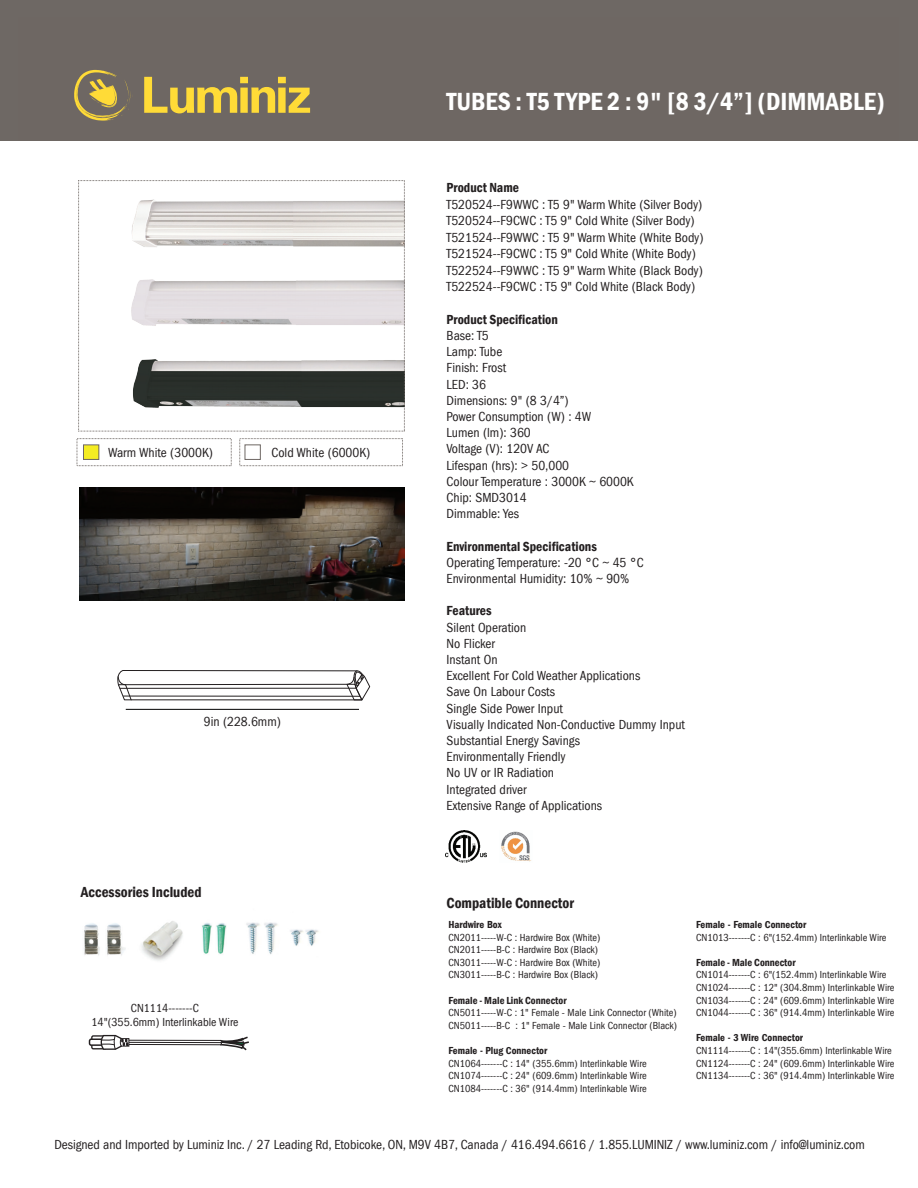
<style>
.page{position:relative;width:918px;height:1188px;background:#fff}
.page>*{position:absolute;margin:0;border:0;box-sizing:border-box;transform-origin:0 0}
.t1{font:600 condensed 25.5px "Franklin Gothic";color:#fff}
.t2{font:600 condensed 15px "Franklin Gothic";color:#231f20}
.t3{font:condensed 13.5px/16.2px "Franklin Gothic LT";color:#231f20}
.t4{font:600 condensed 13.5px "Franklin Gothic";color:#231f20}
.t5{font:condensed 12.9px "Franklin Gothic LT";color:#231f20}
.t6{font:condensed 12px/14.4px "Franklin Gothic LT";color:#231f20;text-align:center}
.t7{font:condensed 10.5px/12.6px "Franklin Gothic LT";color:#231f20}
.t8{font:600 condensed 10.5px "Franklin Gothic LT";color:#231f20}
.t9{font:600 condensed 10.5px "Franklin Gothic";color:#231f20}
</style>
<div class="page">
<div style="left:0;top:0;width:918px;height:141px;background:#6e6864"></div>
<img style="left:131px;top:199px;width:272px;height:48px">
<img style="left:131px;top:279px;width:272px;height:47px">
<img style="left:133px;top:359px;width:270px;height:49px">
<svg style="left:144px;top:77px;width:166px;height:36px"></svg>
<svg style="left:74px;top:70px;width:57px;height:51px"></svg>
<img style="left:445px;top:830px;width:42px;height:32px">
<img style="left:79px;top:487px;width:325px;height:113px">
<img style="left:501px;top:831px;width:30px;height:31px">
<img style="left:84px;top:921px;width:235px;height:40px">
<hr style="left:126px;top:709px;width:233px;height:1px;background:#000">
<svg style="left:117px;top:670px;width:253px;height:31px"></svg>
<div style="left:83px;top:445px;width:16px;height:14px;background:#f4ec22"></div>
<div style="left:83px;top:445px;width:16px;height:15px;border:1px solid #6e6763"></div>
<div style="left:245px;top:445px;width:16px;height:15px;border:1px solid #6e6763"></div>
<svg style="left:219px;top:1036px;width:30px;height:15px"></svg>
<svg style="left:130px;top:1040px;width:92px;height:5px"></svg>
<hr style="left:129px;top:1042px;width:92px;height:1px;background:#231f20">
<div style="left:91px;top:1043px;width:16px;height:6px;border:1px solid #231f20;border-radius:2px"></div>
<div style="left:91px;top:1035px;width:16px;height:6px;border:1px solid #231f20;border-radius:2px"></div>
<div style="left:90px;top:1039px;width:14px;height:6px;background:#fff;border-radius:2px"></div>
<div style="left:89px;top:1039px;width:16px;height:7px;border:1px solid #231f20;border-radius:2px"></div>
<svg style="left:100px;top:1034px;width:30px;height:16px"></svg>
<p class="t3" style="left:108px;top:444px;width:106px">Warm White (3000K)</p>
<p class="t3" style="left:271px;top:444px;width:100px">Cold White (6000K)</p>
<p class="t3" style="left:204px;top:713px;width:79px">9in (228.6mm)</p>
<p class="t2" style="left:81px;top:882px;width:122px">Accessories Included</p>
<p class="t6" style="left:91px;top:1001px;width:148px">CN1114-------C<br>14"(355.6mm) Interlinkable Wire</p>
<h1 class="t1" style="left:447px;top:85px;width:440px">TUBES : T5 TYPE 2 : 9" [8 3/4”] (DIMMABLE)</h1>
<p class="t4" style="left:447px;top:179px;width:74px">Product Name</p>
<p class="t3" style="left:447px;top:196px;width:258px">T520524--F9WWC : T5 9" Warm White (Silver Body)<br>T520524--F9CWC : T5 9" Cold White (Silver Body)<br>T521524--F9WWC : T5 9" Warm White (White Body)<br>T521524--F9CWC : T5 9" Cold White (White Body)<br>T522524--F9WWC : T5 9" Warm White (Black Body)<br>T522524--F9CWC : T5 9" Cold White (Black Body)</p>
<p class="t4" style="left:447px;top:310px;width:113px">Product Specification</p>
<p class="t3" style="left:447px;top:327px;width:189px">Base: T5<br>Lamp: Tube<br>Finish: Frost<br>LED: 36<br>Dimensions: 9" (8 3/4”)<br>Power Consumption (W) : 4W<br>Lumen (lm): 360<br>Voltage (V): 120V AC<br>Lifespan (hrs): &gt; 50,000<br>Colour Temperature : 3000K ~ 6000K<br>Chip: SMD3014<br>Dimmable: Yes</p>
<p class="t4" style="left:447px;top:537px;width:152px">Environmental Specifications</p>
<p class="t3" style="left:447px;top:554px;width:199px">Operating Temperature: -20 °C ~ 45 °C<br>Environmental Humidity: 10% ~ 90%</p>
<p class="t4" style="left:447px;top:602px;width:47px">Features</p>
<p class="t3" style="left:447px;top:619px;width:240px">Silent Operation<br>No Flicker<br>Instant On<br>Excellent For Cold Weather Applications<br>Save On Labour Costs<br>Single Side Power Input<br>Visually Indicated Non-Conductive Dummy Input<br>Substantial Energy Savings<br>Environmentally Friendly<br>No UV or IR Radiation<br>Integrated driver<br>Extensive Range of Applications</p>
<p class="t2" style="left:447px;top:893px;width:129px">Compatible Connector</p>
<p class="t8" style="left:448px;top:919px;width:55px">Hardwire Box</p>
<p class="t7" style="left:448px;top:931px;width:154px">CN2011-----W-C : Hardwire Box (White)<br>CN2011-----B-C : Hardwire Box (Black)<br>CN3011-----W-C : Hardwire Box (White)<br>CN3011-----B-C : Hardwire Box (Black)</p>
<p class="t9" style="left:448px;top:993px;width:120px">Female - Male Link Connector</p>
<p class="t7" style="left:448px;top:1007px;width:230px">CN5011-----W-C : 1" Female - Male Link Connector (White)<br>CN5011-----B-C : 1" Female - Male Link Connector (Black)</p>
<p class="t8" style="left:448px;top:1045px;width:100px">Female - Plug Connector</p>
<p class="t7" style="left:448px;top:1057px;width:200px;text-align:justify">CN1064-------C : 14" (355.6mm) Interlinkable Wire CN1074-------C : 24" (609.6mm) Interlinkable Wire CN1084-------C : 36" (914.4mm) Interlinkable Wire</p>
<p class="t8" style="left:696px;top:919px;width:112px">Female - Female Connector</p>
<p class="t7" style="left:696px;top:931px;width:192px">CN1013-------C : 6"(152.4mm) Interlinkable Wire</p>
<p class="t9" style="left:696px;top:955px;width:101px">Female - Male Connector</p>
<p class="t7" style="left:696px;top:969px;width:200px">CN1014-------C : 6"(152.4mm) Interlinkable Wire CN1024-------C : 12" (304.8mm) Interlinkable Wire CN1034-------C : 24" (609.6mm) Interlinkable Wire CN1044-------C : 36" (914.4mm) Interlinkable Wire</p>
<p class="t8" style="left:696px;top:1032px;width:108px">Female - 3 Wire Connector</p>
<p class="t7" style="left:696px;top:1044px;width:200px">CN1114-------C : 14"(355.6mm) Interlinkable Wire<br>CN1124-------C : 24" (609.6mm) Interlinkable Wire<br>CN1134-------C : 36" (914.4mm) Interlinkable Wire</p>
<p class="t5" style="left:109px;top:1131px;width:788px">Designed and Imported by Luminiz Inc. / 27 Leading Rd, Etobicoke, ON, M9V 4B7, Canada / 416.494.6616 / 1.855.LUMINIZ / www.luminiz.com / info@luminiz.com</p>
<p class="t3" style="left:54px;top:1137px;width:812px">Designed and Imported by Luminiz Inc. / 27 Leading Rd, Etobicoke, ON, M9V 4B7, Canada / 416.494.6616 / 1.855.LUMINIZ / www.luminiz.com / info@luminiz.com</p>
</div>
